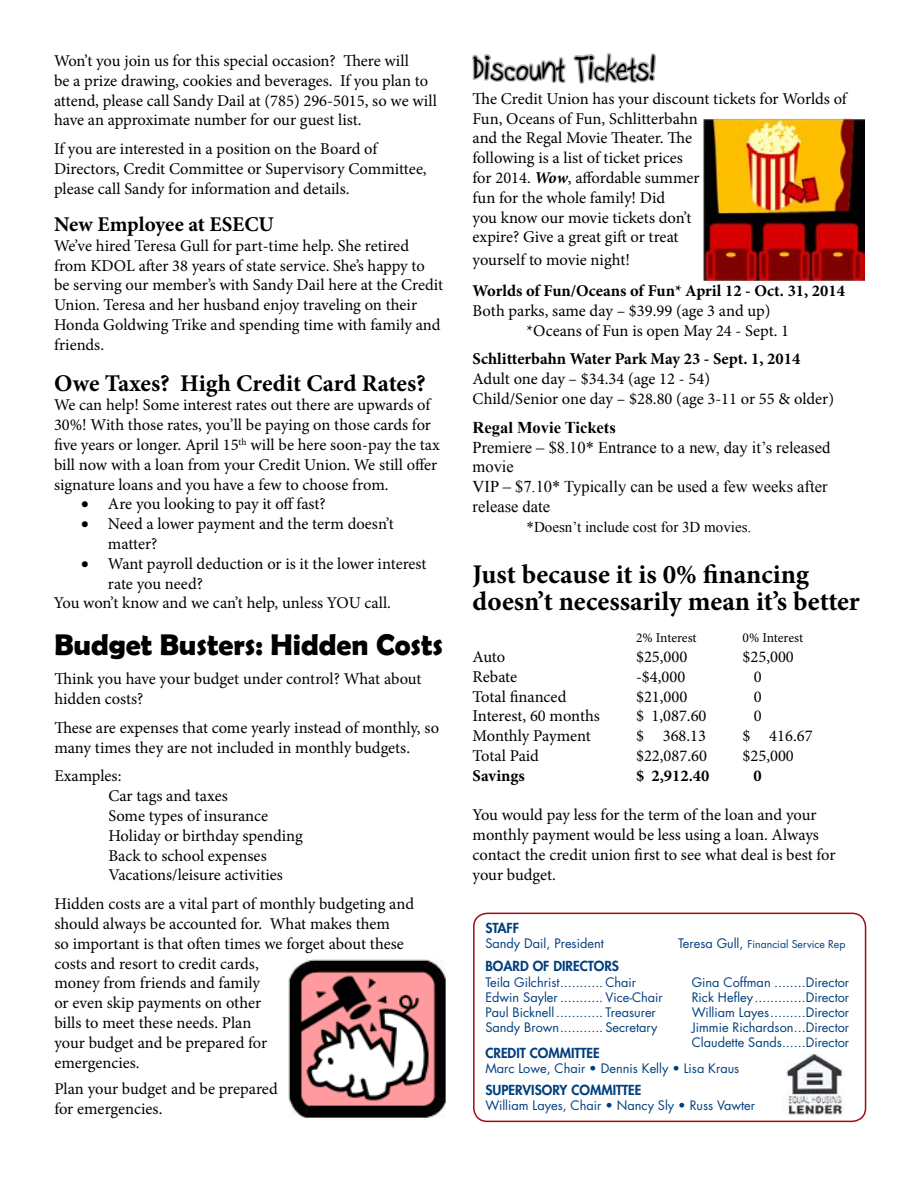
<style>
.page{position:relative;width:918px;height:1188px;background:#fff}
.page>*{position:absolute;margin:0;border:0;box-sizing:border-box;transform-origin:0 0}
.t1{font:36px "Boopee";color:#000}
.t2{font:700 30px "Berlin Sans FB Demi";color:#000}
.t3{font:700 27px/27px "Minion Pro";color:#000}
.t4{font:700 24px "Minion Pro";color:#000}
.t5{font:700 21px "Minion Pro";color:#000}
.t6{font:16.5px/19.8px "Minion Pro";letter-spacing:-.005em;color:#000}
.t7{font:16.5px/19.8px "Times New Roman";color:#000}
.t8{font:700 16.5px "Minion Pro";color:#000}
.t9{font:700 16.5px "Times New Roman";color:#000}
.t10{font:15px "Times New Roman";color:#000}
.t11{font:800 13.5px "Futura Std";color:#003e7e}
.t12{font:13.5px "Minion Pro";letter-spacing:-.005em;color:#000}
.t13{font:12.75px/15px "Futura Std";color:#003e7e}
.t14{font:10.5px "Futura Std";color:#003e7e}
.s1{font-weight:700;font-style:italic}
.s2{font-size:12.75px}
</style>
<div class="page">
<div style="left:473px;top:913px;width:393px;height:209px;border:2px solid #9f0b10;border-radius:14px"></div>
<img style="left:786px;top:1054px;width:58px;height:61px">
<svg style="left:472px;top:53px;width:184px;height:31px"></svg>
<img style="left:703px;top:119px;width:162px;height:161px">
<img style="left:287px;top:959px;width:159px;height:159px">
<p class="t6" style="left:54px;top:51px;width:384px">Won’t you join us for this special occasion? There will<br>be a prize drawing, cookies and beverages. If you plan to attend, please call Sandy Dail at (785) 296-5015, so we will have an approximate number for our guest list.</p>
<p class="t6" style="left:54px;top:139px;width:374px">If you are interested in a position on the Board of<br>Directors, Credit Committee or Supervisory Committee, please call Sandy for information and details.</p>
<p class="t5" style="left:54px;top:209px;width:221px">New Employee at ESECU</p>
<p class="t6" style="left:54px;top:236px;width:391px">We’ve hired Teresa Gull for part-time help. She retired from KDOL after 38 years of state service. She’s happy to be serving our member’s with Sandy Dail here at the Credit Union. Teresa and her husband enjoy traveling on their Honda Goldwing Trike and spending time with family and friends.</p>
<h3 class="t4" style="left:54px;top:366px;width:373px">Owe Taxes? High Credit Card Rates?</h3>
<p class="t6" style="left:54px;top:395px;width:387px">We can help! Some interest rates out there are upwards of 30%! With those rates, you’ll be paying on those cards for five years or longer. April 15<sup>th</sup> will be here soon-pay the tax bill now with a loan from your Credit Union. We still offer signature loans and you have a few to choose from.</p>
<p class="t6" style="left:81px;top:494px;width:246px">• Are you looking to pay it off fast?</p>
<p class="t6" style="left:108px;top:514px;width:287px;text-indent:-27px">• Need a lower payment and the term doesn’t matter?</p>
<p class="t6" style="left:81px;top:554px;width:347px">• Want payroll deduction or is it the lower interest</p>
<p class="t6" style="left:108px;top:574px;width:97px">rate you need?</p>
<p class="t6" style="left:54px;top:593px;width:339px">You won’t know and we can’t help, unless YOU call.</p>
<h2 class="t2" style="left:54px;top:628px;width:390px">Budget Busters: Hidden Costs</h2>
<p class="t6" style="left:54px;top:669px;width:369px">Think you have your budget under control? What about hidden costs?</p>
<p class="t6" style="left:54px;top:718px;width:386px">These are expenses that come yearly instead of monthly, so many times they are not included in monthly budgets.</p>
<p class="t6" style="left:108px;top:766px;width:196px;text-indent:-54px">Examples:<br>Car tags and taxes<br>Some types of insurance<br>Holiday or birthday spending<br>Back to school expenses<br>Vacations/leisure activities</p>
<p class="t6" style="left:54px;top:894px;width:361px">Hidden costs are a vital part of monthly budgeting and should always be accounted for. What makes them<br>so important is that often times we forget about these costs and resort to credit cards,<br>money from friends and family<br>or even skip payments on other<br>bills to meet these needs. Plan<br>your budget and be prepared for<br>emergencies.</p>
<p class="t6" style="left:54px;top:1079px;width:225px">Plan your budget and be prepared for emergencies.</p>
<h1 class="t1" style="left:473px;top:49px;width:184px">Discount Tickets!</h1>
<p class="t6" style="left:473px;top:89px;width:376px">The Credit Union has your discount tickets for Worlds of Fun, Oceans of Fun, Schlitterbahn<br>and the Regal Movie Theater. The<br>following is a list of ticket prices<br>for 2014. <span class="s1">Wow</span>, affordable summer<br>fun for the whole family! Did<br>you know our movie tickets don’t<br>expire? Give a great gift or treat</p>
<p class="t6" style="left:473px;top:250px;width:159px">yourself to movie night!</p>
<p class="t8" style="left:473px;top:279px;width:374px">Worlds of Fun/Oceans of Fun* April 12 - Oct. 31, 2014</p>
<p class="t6" style="left:527px;top:301px;width:264px;text-indent:-54px">Both parks, same day – $39.99 (age 3 and up) *Oceans of Fun is open May 24 - Sept. 1</p>
<p class="t8" style="left:473px;top:348px;width:329px">Schlitterbahn Water Park May 23 - Sept. 1, 2014</p>
<p class="t6" style="left:473px;top:369px;width:363px">Adult one day – $34.34 (age 12 - 54)<br>Child/Senior one day – $28.80 (age 3-11 or 55 &amp; older)</p>
<p class="t9" style="left:473px;top:416px;width:145px">Regal Movie Tickets</p>
<p class="t7" style="left:473px;top:437px;width:359px">Premiere – $8.10* Entrance to a new, day it’s released movie<br>VIP – $7.10* Typically can be used a few weeks after release date</p>
<p class="t10" style="left:527px;top:517px;width:226px">*Doesn’t include cost for 3D movies.</p>
<h3 class="t3" style="left:473px;top:561px;width:389px">Just because it is 0% financing doesn’t necessarily mean it’s better</h3>
<p class="t12" style="left:636px;top:629px;width:62px">2% Interest</p>
<p class="t12" style="left:743px;top:629px;width:62px">0% Interest</p>
<p class="t6" style="left:473px;top:647px;width:34px">Auto</p>
<p class="t6" style="left:636px;top:647px;width:53px">$25,000</p>
<p class="t6" style="left:743px;top:647px;width:53px">$25,000</p>
<p class="t6" style="left:473px;top:667px;width:46px">Rebate</p>
<p class="t6" style="left:636px;top:667px;width:51px">-$4,000</p>
<p class="t6" style="left:754px;top:667px;width:9px">0</p>
<p class="t6" style="left:473px;top:686px;width:95px">Total financed</p>
<p class="t6" style="left:636px;top:686px;width:53px">$21,000</p>
<p class="t6" style="left:754px;top:686px;width:9px">0</p>
<p class="t6" style="left:473px;top:706px;width:129px">Interest, 60 months</p>
<p class="t6" style="left:636px;top:706px;width:72px">$ 1,087.60</p>
<p class="t6" style="left:754px;top:706px;width:9px">0</p>
<p class="t6" style="left:473px;top:726px;width:120px">Monthly Payment</p>
<p class="t6" style="left:636px;top:726px;width:72px">$ 368.13</p>
<p class="t6" style="left:743px;top:726px;width:72px">$ 416.67</p>
<p class="t6" style="left:473px;top:746px;width:68px">Total Paid</p>
<p class="t6" style="left:636px;top:746px;width:72px">$22,087.60</p>
<p class="t6" style="left:743px;top:746px;width:53px">$25,000</p>
<p class="t8" style="left:473px;top:764px;width:54px">Savings</p>
<p class="t8" style="left:636px;top:764px;width:75px">$ 2,912.40</p>
<p class="t8" style="left:753px;top:764px;width:10px">0</p>
<p class="t6" style="left:473px;top:805px;width:364px">You would pay less for the term of the loan and your monthly payment would be less using a loan. Always contact the credit union first to see what deal is best for your budget.</p>
<p class="t11" style="left:485px;top:920px;width:35px">STAFF</p>
<p class="t13" style="left:485px;top:936px;width:120px">Sandy Dail, President</p>
<p class="t14" style="left:678px;top:938px;width:169px"><span class="s2">Teresa Gull,</span> Financial Service Rep</p>
<p class="t11" style="left:485px;top:957px;width:135px">BOARD OF DIRECTORS</p>
<p class="t13" style="left:485px;top:975px;width:179px">Teila Gilchrist........... Chair Edwin Sayler ........... Vice-Chair Paul Bicknell............ Treasurer Sandy Brown........... Secretary</p>
<p class="t11" style="left:485px;top:1044px;width:116px">CREDIT COMMITTEE</p>
<p class="t13" style="left:485px;top:1061px;width:255px">Marc Lowe, Chair • Dennis Kelly • Lisa Kraus</p>
<p class="t11" style="left:485px;top:1082px;width:158px">SUPERVISORY COMMITTEE</p>
<p class="t13" style="left:485px;top:1098px;width:271px">William Layes, Chair • Nancy Sly • Russ Vawter</p>
<p class="t13" style="left:692px;top:975px;width:159px;text-align:justify">Gina Coffman ........Director Rick Hefley.............Director William Layes.........Director Jimmie Richardson...Director Claudette Sands......Director</p>
</div>
